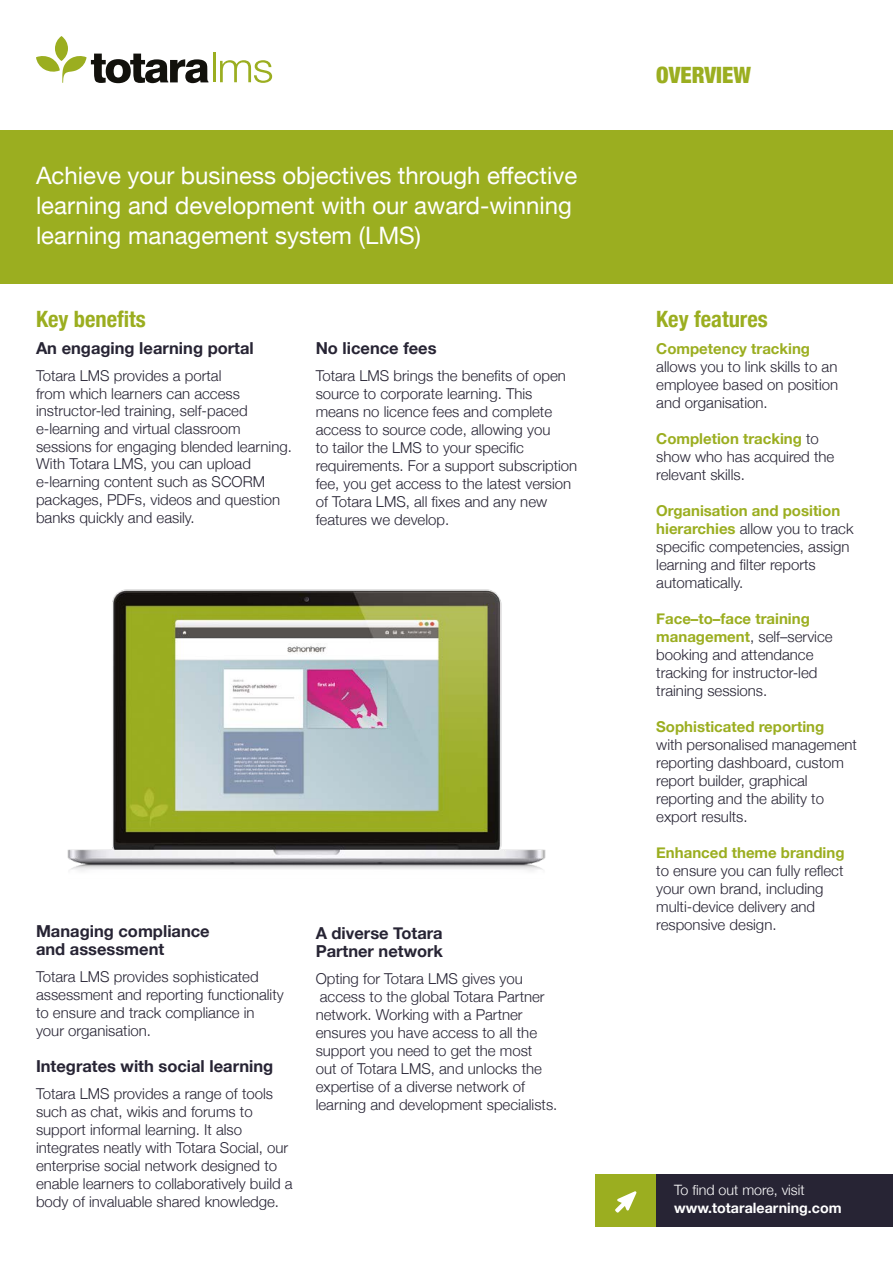
<style>
.page{position:relative;width:893px;height:1263px;background:#fff}
.page>*{position:absolute;margin:0;border:0;box-sizing:border-box;transform-origin:0 0}
.Intro_text{font:24px/30px "Helvetica Neue";color:#fff}
.Secondary_header{font:700 condensed 22.5px "Helvetica Neue";color:#9bae20}
.Primary_header{font:900 condensed 22.5px "Helvetica Neue";color:#9bae20}
.Tertiary_header{font:700 16.5px/18px "Helvetica Neue";color:#272434}
.Body_text{font:300 15px/18px "Helvetica Neue";color:#272434}
.t1{font:700 14.25px "Helvetica Neue";color:#fff}
.t2{font:300 14.25px "Helvetica Neue";color:#fff}
.s1{font-weight:700;color:#9bae20}
</style>
<div class="page">
<div style="left:656px;top:1174px;width:237px;height:53px;background:#272434"></div>
<div style="left:0;top:130px;width:893px;height:154px;background:#9bae20"></div>
<svg style="left:36px;top:36px;width:172px;height:47px"></svg>
<hr style="left:213px;top:53px;width:3px;height:29px;background:#9bae20">
<svg style="left:220px;top:60px;width:52px;height:23px"></svg>
<div style="left:595px;top:1174px;width:61px;height:53px;background:#9bae20"></div>
<svg style="left:615px;top:1191px;width:22px;height:22px"></svg>
<img style="left:67px;top:589px;width:479px;height:282px">
<p class="Intro_text" style="left:36px;top:162px;width:543px">Achieve your business objectives through effective learning and development with our award-winning learning management system (LMS)</p>
<p class="Secondary_header" style="left:36px;top:300px;width:111px">Key benefits</p>
<p class="Tertiary_header" style="left:36px;top:340px;width:219px">An engaging learning portal</p>
<p class="Body_text" style="left:36px;top:365px;width:257px">Totara LMS provides a portal<br>from which learners can access instructor-led training, self-paced e-learning and virtual classroom sessions for engaging blended learning.<br>With Totara LMS, you can upload e-learning content such as SCORM packages, PDFs, videos and question banks quickly and easily.</p>
<p class="Tertiary_header" style="left:316px;top:340px;width:122px">No licence fees</p>
<p class="Body_text" style="left:316px;top:366px;width:263px">Totara LMS brings the benefits of open source to corporate learning. This means no licence fees and complete access to source code, allowing you<br>to tailor the LMS to your specific requirements. For a support subscription fee, you get access to the latest version of Totara LMS, all fixes and any new features we develop.</p>
<p class="Tertiary_header" style="left:36px;top:922px;width:175px">Managing compliance and assessment</p>
<p class="Body_text" style="left:36px;top:966px;width:249px">Totara LMS provides sophisticated assessment and reporting functionality to ensure and track compliance in your organisation.</p>
<p class="Tertiary_header" style="left:36px;top:1057px;width:239px">Integrates with social learning</p>
<p class="Body_text" style="left:36px;top:1083px;width:258px">Totara LMS provides a range of tools such as chat, wikis and forums to support informal learning. It also integrates neatly with Totara Social, our enterprise social network designed to enable learners to collaboratively build a body of invaluable shared knowledge.</p>
<p class="Tertiary_header" style="left:316px;top:925px;width:129px">A diverse Totara<br>Partner network</p>
<p class="Body_text" style="left:316px;top:969px;width:243px">Opting for Totara LMS gives you access to the global Totara Partner network. Working with a Partner ensures you have access to all the support you need to get the most<br>out of Totara LMS, and unlocks the expertise of a diverse network of learning and development specialists.</p>
<p class="Primary_header" style="left:656px;top:57px;width:96px">OVERVIEW</p>
<p class="Secondary_header" style="left:656px;top:300px;width:113px">Key features</p>
<p class="Body_text" style="left:656px;top:339px;width:183px"><span class="s1">Competency tracking </span>allows you to link skills to an employee based on position and organisation.</p>
<p class="Body_text" style="left:656px;top:429px;width:180px"><span class="s1">Completion tracking</span> to show who has acquired the relevant skills.</p>
<p class="Body_text" style="left:656px;top:501px;width:199px"><span class="s1">Organisation and position hierarchies</span> allow you to track specific competencies, assign learning and filter reports automatically.</p>
<p class="Body_text" style="left:656px;top:609px;width:178px"><span class="s1">Face–to–face training management</span>, self–service booking and attendance tracking for instructor-led training sessions.</p>
<p class="Body_text" style="left:656px;top:717px;width:202px"><span class="s1">Sophisticated reporting<br></span>with personalised management reporting dashboard, custom report builder, graphical reporting and the ability to export results.</p>
<p class="Body_text" style="left:656px;top:843px;width:190px"><span class="s1">Enhanced theme branding </span>to ensure you can fully reflect your own brand, including multi-device delivery and responsive design.</p>
<p class="t2" style="left:674px;top:1179px;width:132px">To find out more, visit</p>
<p class="t1" style="left:674px;top:1197px;width:169px">www.totaralearning.com</p>
</div>
